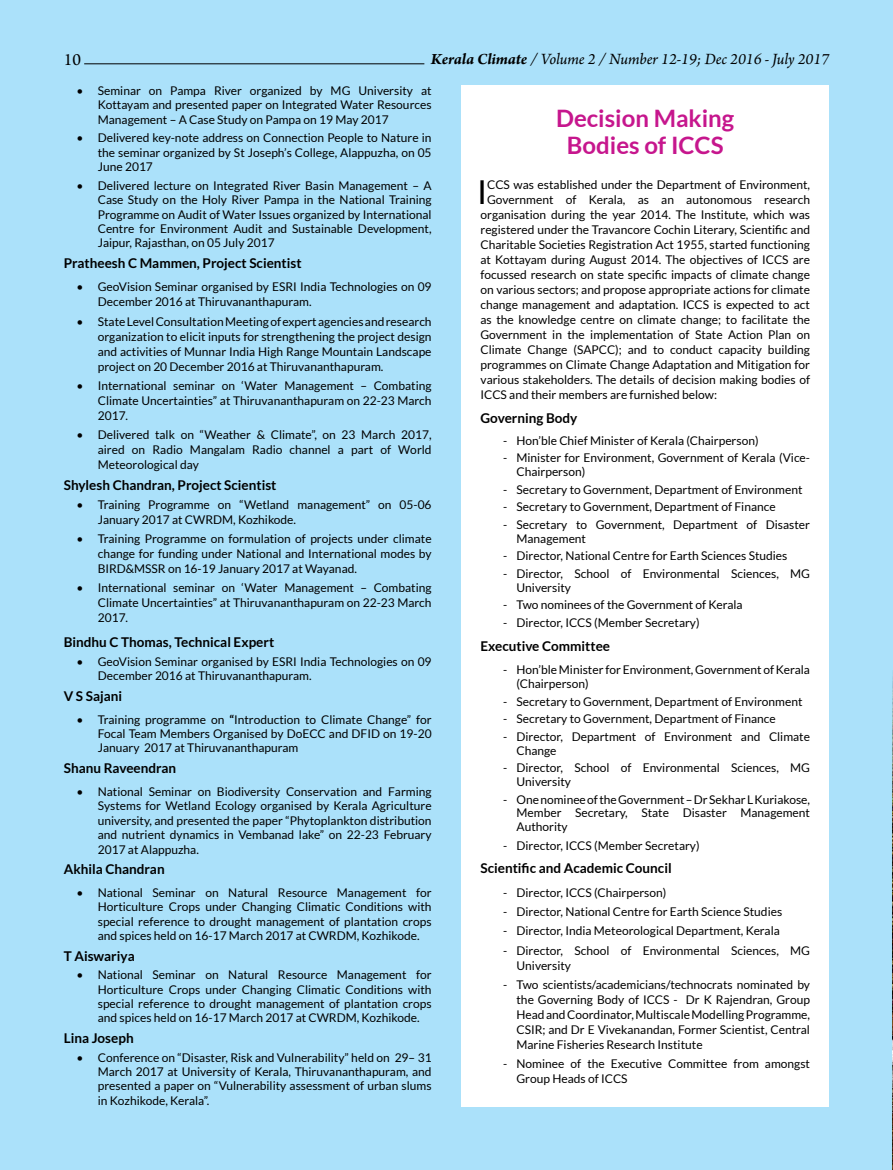
<style>
.page{position:relative;width:893px;height:1170px;background:#fff}
.page>*{position:absolute;margin:0;border:0;box-sizing:border-box;transform-origin:0 0}
.t1{font:33px "Lato";color:#000}
.t2{font:700 24px/27px "Lato";color:#c6168d;text-align:center}
.t3{font:18px "Arno Pro";color:#000}
.t4{font:italic 16.5px "Arno Pro";letter-spacing:-.005em;color:#000}
.t5{font:700 13.5px "Lato";color:#000}
.t6{font:12px/14.4px "Lato";color:#000;text-align:justify}
.s1{font-weight:700}
</style>
<div class="page">
<div style="left:0;top:0;width:893px;height:1169px;background:#abe1fa"></div>
<div style="left:461px;top:85px;width:368px;height:1021px;background:#fff"></div>
<img style="left:892px;top:676px;width:1px;height:493px">
<hr style="left:84px;top:64px;width:340px;height:1px;background:#000">
<h3 class="t3" style="left:64px;top:49px;width:19px">10</h3>
<h3 class="t4" style="left:431px;top:49px;width:400px"><span class="s1">Kerala Climate</span> / Volume 2 / Number 12-19; Dec 2016 - July 2017</h3>
<p class="t6" style="left:98px;top:83px;width:335px;text-indent:-21px">• Seminar on Pampa River organized by MG University at Kottayam and presented paper on Integrated Water Resources Management – A Case Study on Pampa on 19 May 2017</p>
<p class="t6" style="left:98px;top:131px;width:335px;text-indent:-21px">• Delivered key-note address on Connection People to Nature in the seminar organized by St Joseph’s College, Alappuzha, on 05<br>June 2017</p>
<p class="t6" style="left:98px;top:178px;width:335px;text-indent:-21px">• Delivered lecture on Integrated River Basin Management – A Case Study on the Holy River Pampa in the National Training Programme on Audit of Water Issues organized by International Centre for Environment Audit and Sustainable Development, Jaipur, Rajasthan, on 05 July 2017</p>
<p class="t5" style="left:64px;top:255px;width:239px">Pratheesh C Mammen, Project Scientist</p>
<p class="t6" style="left:98px;top:279px;width:335px;line-height:15px;text-indent:-21px">• GeoVision Seminar organised by ESRI India Technologies on 09<br>December 2016 at Thiruvananthapuram.</p>
<p class="t6" style="left:98px;top:313px;width:335px;line-height:15px;text-indent:-21px">• State Level Consultation Meeting of expert agencies and research organization to elicit inputs for strengthening the project design and activities of Munnar India High Range Mountain Landscape project on 20 December 2016 at Thiruvananthapuram.</p>
<p class="t6" style="left:98px;top:378px;width:335px;line-height:15px;text-indent:-21px">• International seminar on ‘Water Management – Combating Climate Uncertainties” at Thiruvananthapuram on 22-23 March 2017.</p>
<p class="t6" style="left:98px;top:427px;width:335px;line-height:15px;text-indent:-21px">• Delivered talk on “Weather &amp; Climate”, on 23 March 2017, aired on Radio Mangalam Radio channel a part of World Meteorological day</p>
<p class="t5" style="left:64px;top:477px;width:214px">Shylesh Chandran, Project Scientist</p>
<p class="t6" style="left:98px;top:497px;width:335px;line-height:15px;text-indent:-21px">• Training Programme on “Wetland management” on 05-06<br>January 2017 at CWRDM, Kozhikode.</p>
<p class="t6" style="left:98px;top:531px;width:335px;line-height:15px;text-indent:-21px">• Training Programme on formulation of projects under climate change for funding under National and International modes by BIRD&amp;MSSR on 16-19 January 2017 at Wayanad.</p>
<p class="t6" style="left:98px;top:580px;width:335px;line-height:15px;text-indent:-21px">• International seminar on ‘Water Management – Combating Climate Uncertainties” at Thiruvananthapuram on 22-23 March 2017.</p>
<p class="t5" style="left:64px;top:634px;width:212px">Bindhu C Thomas, Technical Expert</p>
<p class="t6" style="left:98px;top:654px;width:335px;text-indent:-21px">• GeoVision Seminar organised by ESRI India Technologies on 09<br>December 2016 at Thiruvananthapuram.</p>
<p class="t5" style="left:64px;top:688px;width:60px">V S Sajani</p>
<p class="t6" style="left:98px;top:712px;width:335px;text-indent:-21px">• Training programme on <span class="s1">“</span>Introduction to Climate Change” for Focal Team Members Organised by DoECC and DFID on 19-20<br>January 2017 at Thiruvananthapuram</p>
<p class="t5" style="left:64px;top:760px;width:114px">Shanu Raveendran</p>
<p class="t6" style="left:98px;top:784px;width:335px;text-indent:-21px">• National Seminar on Biodiversity Conservation and Farming Systems for Wetland Ecology organised by Kerala Agriculture university, and presented the paper “Phytoplankton distribution and nutrient dynamics in Vembanad lake” on 22-23 February 2017 at Alappuzha.</p>
<p class="t5" style="left:64px;top:861px;width:102px">Akhila Chandran</p>
<p class="t6" style="left:98px;top:885px;width:335px;text-indent:-21px">• National Seminar on Natural Resource Management for Horticulture Crops under Changing Climatic Conditions with special reference to drought management of plantation crops and spices held on 16-17 March 2017 at CWRDM, Kozhikode.</p>
<p class="t5" style="left:64px;top:947px;width:72px">T Aiswariya</p>
<p class="t6" style="left:98px;top:967px;width:335px;text-indent:-21px">• National Seminar on Natural Resource Management for Horticulture Crops under Changing Climatic Conditions with special reference to drought management of plantation crops and spices held on 16-17 March 2017 at CWRDM, Kozhikode.</p>
<p class="t5" style="left:64px;top:1030px;width:71px">Lina Joseph</p>
<p class="t6" style="left:98px;top:1049px;width:335px;text-indent:-21px">• Conference on “Disaster, Risk and Vulnerability” held on 29– 31<br>March 2017 at University of Kerala, Thiruvananthapuram, and presented a paper on “Vulnerability assessment of urban slums in Kozhikode, Kerala”.</p>
<h2 class="t2" style="left:556px;top:104px;width:180px">Decision Making<br>Bodies of ICCS</h2>
<h1 class="t1" style="left:477px;top:174px;width:12px">I</h1>
<p class="t6" style="left:487px;top:177px;width:324px">CCS was established under the Department of Environment,</p>
<p class="t6" style="left:487px;top:192px;width:324px">Government of Kerala, as an autonomous research</p>
<p class="t6" style="left:480px;top:207px;width:331px">organisation during the year 2014. The Institute, which was</p>
<p class="t6" style="left:480px;top:222px;width:331px">registered under the Travancore Cochin Literary, Scientific and</p>
<p class="t6" style="left:480px;top:237px;width:331px">Charitable Societies Registration Act 1955, started functioning</p>
<p class="t6" style="left:480px;top:252px;width:331px">at Kottayam during August 2014. The objectives of ICCS are</p>
<p class="t6" style="left:480px;top:267px;width:331px">focussed research on state specific impacts of climate change</p>
<p class="t6" style="left:480px;top:282px;width:331px">on various sectors; and propose appropriate actions for climate</p>
<p class="t6" style="left:480px;top:297px;width:331px">change management and adaptation. ICCS is expected to act</p>
<p class="t6" style="left:480px;top:312px;width:331px">as the knowledge centre on climate change; to facilitate the</p>
<p class="t6" style="left:480px;top:327px;width:331px">Government in the implementation of State Action Plan on</p>
<p class="t6" style="left:480px;top:342px;width:331px">Climate Change (SAPCC); and to conduct capacity building</p>
<p class="t6" style="left:480px;top:357px;width:331px">programmes on Climate Change Adaptation and Mitigation for</p>
<p class="t6" style="left:480px;top:372px;width:331px">various stakeholders. The details of decision making bodies of</p>
<p class="t6" style="left:480px;top:387px;width:238px">ICCS and their members are furnished below:</p>
<p class="t5" style="left:480px;top:410px;width:98px">Governing Body</p>
<p class="t6" style="left:503px;top:433px;width:257px">- Hon’ble Chief Minister of Kerala (Chairperson)</p>
<p class="t6" style="left:516px;top:451px;width:295px;line-height:13.5px;text-indent:-14px">- Minister for Environment, Government of Kerala (Vice-<br>Chairperson)</p>
<p class="t6" style="left:503px;top:482px;width:301px">- Secretary to Government, Department of Environment</p>
<p class="t6" style="left:503px;top:499px;width:274px">- Secretary to Government, Department of Finance</p>
<p class="t6" style="left:516px;top:518px;width:295px;line-height:13.5px;text-indent:-14px">- Secretary to Government, Department of Disaster<br>Management</p>
<p class="t6" style="left:503px;top:548px;width:286px">- Director, National Centre for Earth Sciences Studies</p>
<p class="t6" style="left:516px;top:567px;width:295px;line-height:13.5px;text-indent:-14px">- Director, School of Environmental Sciences, MG<br>University</p>
<p class="t6" style="left:503px;top:597px;width:241px">- Two nominees of the Government of Kerala</p>
<p class="t6" style="left:503px;top:615px;width:198px">- Director, ICCS (Member Secretary)</p>
<p class="t5" style="left:480px;top:638px;width:131px">Executive Committee</p>
<p class="t6" style="left:516px;top:663px;width:295px;line-height:13.5px;text-indent:-14px">- Hon’ble Minister for Environment, Government of Kerala (Chairperson)</p>
<p class="t6" style="left:503px;top:694px;width:301px">- Secretary to Government, Department of Environment</p>
<p class="t6" style="left:503px;top:711px;width:274px">- Secretary to Government, Department of Finance</p>
<p class="t6" style="left:516px;top:729px;width:295px;line-height:13.5px;text-indent:-14px">- Director, Department of Environment and Climate<br>Change</p>
<p class="t6" style="left:516px;top:761px;width:295px;line-height:13.5px;text-indent:-14px">- Director, School of Environmental Sciences, MG<br>University</p>
<p class="t6" style="left:516px;top:792px;width:295px;line-height:13.5px;text-indent:-14px">- One nominee of the Government – Dr Sekhar L Kuriakose, Member Secretary, State Disaster Management Authority</p>
<p class="t6" style="left:503px;top:838px;width:198px">- Director, ICCS (Member Secretary)</p>
<p class="t5" style="left:480px;top:860px;width:193px">Scientific and Academic Council</p>
<p class="t6" style="left:503px;top:885px;width:165px">- Director, ICCS (Chairperson)</p>
<p class="t6" style="left:503px;top:904px;width:281px">- Director, National Centre for Earth Science Studies</p>
<p class="t6" style="left:503px;top:923px;width:278px">- Director, India Meteorological Department, Kerala</p>
<p class="t6" style="left:516px;top:942px;width:295px;line-height:15px;text-indent:-14px">- Director, School of Environmental Sciences, MG<br>University</p>
<p class="t6" style="left:516px;top:976px;width:295px;line-height:15px;text-indent:-14px">- Two scientists/academicians/technocrats nominated by the Governing Body of ICCS - Dr K Rajendran, Group Head and Coordinator, Multiscale Modelling Programme, CSIR; and Dr E Vivekanandan, Former Scientist, Central Marine Fisheries Research Institute</p>
<p class="t6" style="left:516px;top:1056px;width:295px;line-height:15px;text-indent:-14px">- Nominee of the Executive Committee from amongst<br>Group Heads of ICCS</p>
</div>
